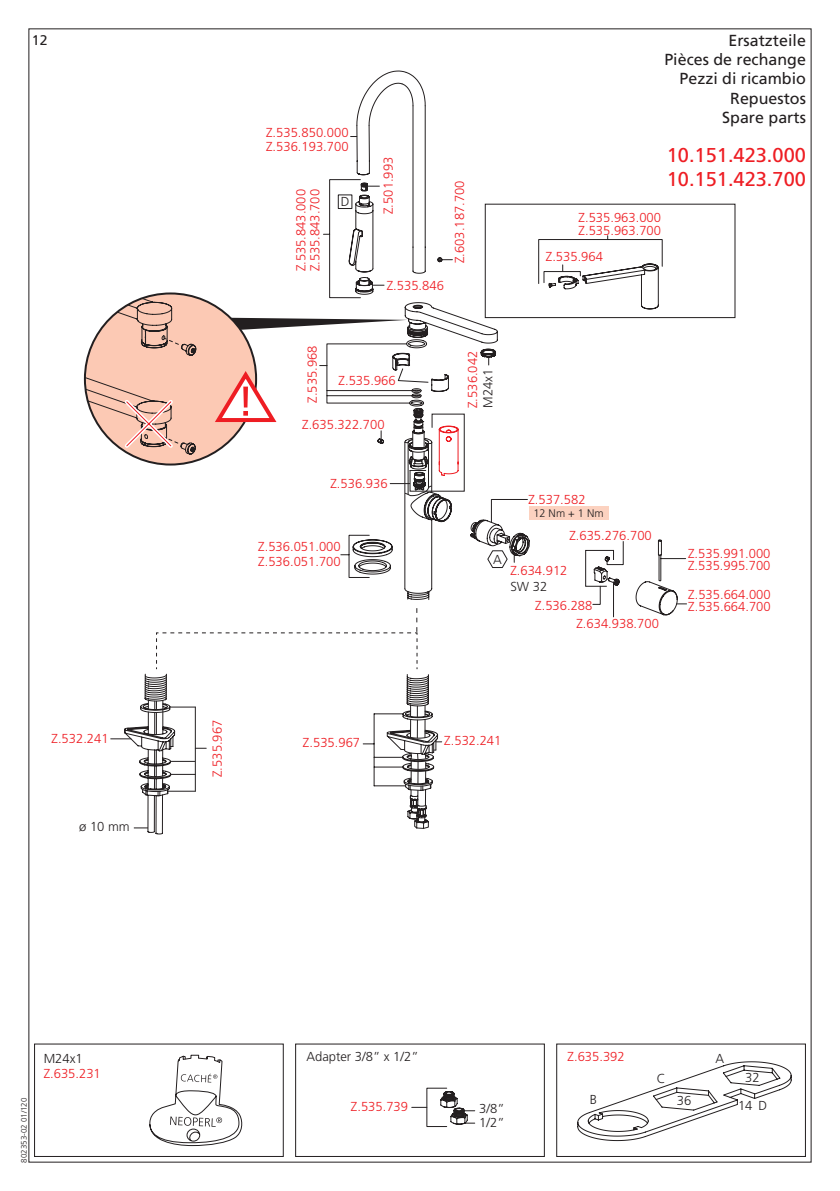
<style>
.page{position:relative;width:840px;height:1191px;background:#fff}
.page>*{position:absolute;margin:0;border:0;box-sizing:border-box;transform-origin:0 0}
.t1{font:20px/24px "Frutiger LT Com";color:#ee1d23}
.t2{font:16px/19.2px "Frutiger LT Com";color:#231f20;text-align:right}
.t3{font:14px "Frutiger LT Com";color:#231f20}
.t4{font:300 13px/12px "Frutiger LT Com";color:#ee1d23}
.t5{font:300 13px/27.8px "Frutiger LT Com";color:#231f20;text-align:center}
.t6{font:300 11px "Frutiger LT Com";color:#231f20}
.t7{font:300 8px "Frutiger LT Com";color:#231f20}
</style>
<div class="page">
<svg style="left:577px;top:1061px;width:214px;height:80px"></svg>
<div style="left:556px;top:1043px;width:249px;height:114px;border:1px solid #231f20"></div>
<svg style="left:149px;top:1054px;width:94px;height:92px"></svg>
<div style="left:34px;top:1043px;width:249px;height:114px;border:1px solid #231f20"></div>
<svg style="left:635px;top:539px;width:51px;height:77px"></svg>
<hr style="left:612px;top:583px;width:1px;height:34px;background:#231f20">
<svg style="left:585px;top:541px;width:39px;height:64px"></svg>
<div style="left:528px;top:506px;width:80px;height:14px;background:#fcd2c0"></div>
<svg style="left:411px;top:1091px;width:64px;height:34px"></svg>
<div style="left:426px;top:1087px;width:21px;height:40px;border:1px solid #231f20"></div>
<div style="left:295px;top:1043px;width:249px;height:114px;border:1px solid #231f20"></div>
<svg style="left:111px;top:608px;width:330px;height:227px"></svg>
<div style="left:85px;top:293px;width:171px;height:171px;background:#fcc9b4;border-radius:50%"></div>
<svg style="left:116px;top:297px;width:81px;height:59px"></svg>
<svg style="left:84px;top:376px;width:112px;height:80px"></svg>
<svg style="left:206px;top:70px;width:324px;height:530px"></svg>
<svg style="left:538px;top:235px;width:124px;height:75px"></svg>
<div style="left:484px;top:204px;width:251px;height:114px;border:1px solid #231f20"></div>
<p class="t3" style="left:32px;top:32px;width:17px">12</p>
<p class="t2" style="left:664px;top:31px;width:143px">Ersatzteile<br>Pièces de rechange<br>Pezzi di ricambio<br>Repuestos<br>Spare parts</p>
<p class="t4" style="left:266px;top:126px;width:84px;line-height:14px">Z.535.850.000<br>Z.536.193.700</p>
<h1 class="t1" style="left:666px;top:144px;width:140px">10.151.423.000<br>10.151.423.700</h1>
<p class="t4" style="left:382px;top:214px;width:59px;rotate:-90deg">Z.501.993</p>
<p class="t4" style="left:453px;top:263px;width:84px;rotate:-90deg">Z.603.187.700</p>
<p class="t4" style="left:294px;top:271px;width:84px;line-height:14px;rotate:-90deg">Z.535.843.000<br>Z.535.843.700</p>
<p class="t5" style="left:340px;top:188px;width:10px">D</p>
<p class="t4" style="left:578px;top:212px;width:84px">Z.535.963.000<br>Z.535.963.700</p>
<p class="t4" style="left:545px;top:250px;width:59px">Z.535.964</p>
<p class="t4" style="left:386px;top:279px;width:59px">Z.535.846</p>
<p class="t4" style="left:306px;top:402px;width:59px;rotate:-90deg">Z.535.968</p>
<p class="t4" style="left:466px;top:408px;width:59px;rotate:-90deg">Z.536.042</p>
<p class="t5" style="left:474px;top:408px;width:41px;rotate:-90deg">M24x1</p>
<p class="t4" style="left:338px;top:374px;width:59px">Z.535.966</p>
<p class="t4" style="left:302px;top:418px;width:84px">Z.635.322.700</p>
<p class="t4" style="left:51px;top:732px;width:59px">Z.532.241</p>
<p class="t5" style="left:79px;top:812px;width:52px">ø 10 mm</p>
<p class="t4" style="left:330px;top:477px;width:59px">Z.536.936</p>
<p class="t4" style="left:258px;top:538px;width:84px;line-height:15.6px">Z.536.051.000<br>Z.536.051.700</p>
<p class="t5" style="left:493px;top:545px;width:10px">A</p>
<p class="t4" style="left:528px;top:494px;width:59px">Z.537.582</p>
<p class="t6" style="left:533px;top:507px;width:72px">12 Nm + 1 Nm</p>
<p class="t4" style="left:569px;top:529px;width:84px">Z.635.276.700</p>
<p class="t4" style="left:510px;top:565px;width:59px">Z.634.912</p>
<p class="t5" style="left:510px;top:573px;width:38px">SW 32</p>
<p class="t4" style="left:535px;top:599px;width:59px">Z.536.288</p>
<p class="t4" style="left:576px;top:618px;width:84px">Z.634.938.700</p>
<p class="t4" style="left:687px;top:547px;width:84px">Z.535.991.000<br>Z.535.995.700</p>
<p class="t4" style="left:688px;top:588px;width:84px">Z.535.664.000<br>Z.535.664.700</p>
<p class="t4" style="left:211px;top:777px;width:59px;rotate:-90deg">Z.535.967</p>
<p class="t4" style="left:303px;top:737px;width:59px">Z.535.967</p>
<p class="t4" style="left:444px;top:735px;width:59px">Z.532.241</p>
<p class="t7" style="left:19px;top:1162px;width:66px;rotate:-90deg">802353-02 01/120</p>
<p class="t5" style="left:44px;top:1044px;width:41px">M24x1</p>
<p class="t4" style="left:44px;top:1068px;width:59px">Z.635.231</p>
<p class="t5" style="left:306px;top:1042px;width:113px">Adapter 3/8” x 1/2”</p>
<p class="t4" style="left:351px;top:1100px;width:59px">Z.535.739</p>
<p class="t5" style="left:479px;top:1095px;width:27px">3/8”</p>
<p class="t5" style="left:479px;top:1108px;width:27px">1/2”</p>
<p class="t4" style="left:567px;top:1050px;width:59px">Z.635.392</p>
<p class="t5" style="left:589px;top:1085px;width:9px">B</p>
<p class="t5" style="left:656px;top:1064px;width:10px">C</p>
<p class="t5" style="left:676px;top:1087px;width:16px">36</p>
<p class="t5" style="left:715px;top:1044px;width:10px">A</p>
<p class="t5" style="left:737px;top:1063px;width:23px">32<br>14</p>
<p class="t5" style="left:758px;top:1091px;width:10px">D</p>
</div>
